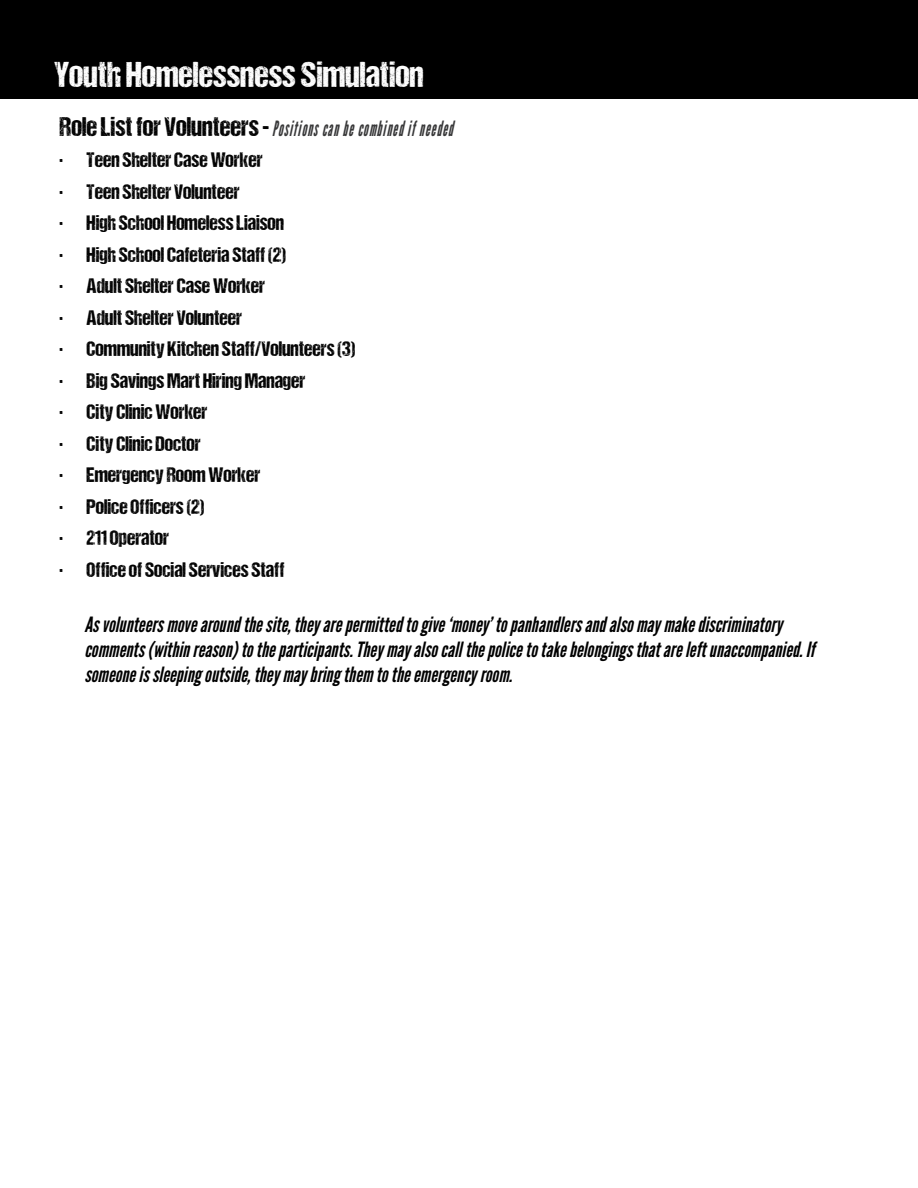
<style>
.page{position:relative;width:918px;height:1188px;background:#fff}
.page>*{position:absolute;margin:0;border:0;box-sizing:border-box;transform-origin:0 0}
.t1{font:36px "DCC Ash";color:#fff}
.t2{font:21px "DCC Ash";color:#000}
.t3{font:italic 21px/25.2px "League Gothic";color:#000}
.t4{font:italic condensed 21px "League Gothic";letter-spacing:.05em;color:#383839}
.s1{font-family:"DCC Ash";font-style:normal;font-stretch:normal;font-size:27px;color:#000}
</style>
<div class="page">
<div style="left:0;top:0;width:918px;height:99px;background:#000"></div>
<h1 class="t1" style="left:54px;top:55px;width:371px">Youth Homelessness Simulation</h1>
<p class="t4" style="left:60px;top:116px;width:396px"><span class="s1">Role List for Volunteers -</span> Positions can be combined if needed</p>
<p class="t2" style="left:60px;top:149px;width:205px">• Teen Shelter Case Worker</p>
<p class="t2" style="left:60px;top:180px;width:182px">• Teen Shelter Volunteer</p>
<p class="t2" style="left:60px;top:212px;width:226px">• High School Homeless Liaison</p>
<p class="t2" style="left:60px;top:243px;width:228px">• High School Cafeteria Staff (2)</p>
<p class="t2" style="left:60px;top:275px;width:207px">• Adult Shelter Case Worker</p>
<p class="t2" style="left:60px;top:306px;width:184px">• Adult Shelter Volunteer</p>
<p class="t2" style="left:60px;top:338px;width:297px">• Community Kitchen Staff/Volunteers (3)</p>
<p class="t2" style="left:60px;top:369px;width:247px">• Big Savings Mart Hiring Manager</p>
<p class="t2" style="left:60px;top:401px;width:149px">• City Clinic Worker</p>
<p class="t2" style="left:60px;top:432px;width:143px">• City Clinic Doctor</p>
<p class="t2" style="left:60px;top:464px;width:202px">• Emergency Room Worker</p>
<p class="t2" style="left:60px;top:495px;width:146px">• Police Officers (2)</p>
<p class="t2" style="left:60px;top:527px;width:111px">• 211 Operator</p>
<p class="t2" style="left:60px;top:558px;width:226px">• Office of Social Services Staff</p>
<p class="t3" style="left:84px;top:612px;width:732px">As volunteers move around the site, they are permitted to give ‘money’ to panhandlers and also may make discriminatory comments (within reason) to the participants. They may also call the police to take belongings that are left unaccompanied. If someone is sleeping outside, they may bring them to the emergency room.</p>
</div>
